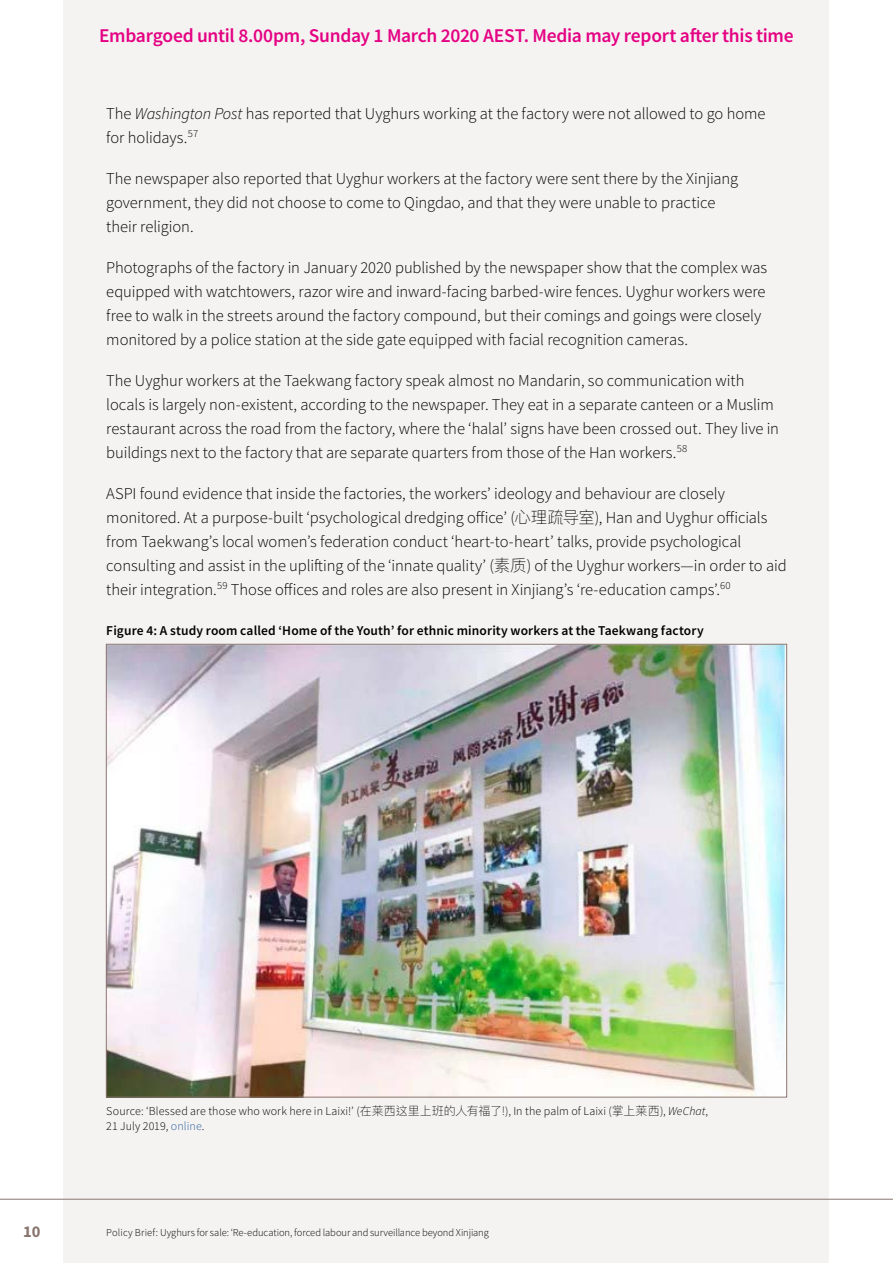
<style>
.page{position:relative;width:893px;height:1263px;background:#fff}
.page>*{position:absolute;margin:0;border:0;box-sizing:border-box;transform-origin:0 0}
.t1{font:600 19.5px "Source Sans Pro";letter-spacing:-.015em;color:#e40183}
.Text{font:300 16.5px/24px "Source Sans Pro";letter-spacing:-.005em;color:#000}
.t2{font:700 16.5px "Source Sans Pro";color:#89766f}
.Figure_Title{font:600 13.5px "Source Sans Pro";letter-spacing:.01em;color:#000}
.Source_Figure_n_Tabl{font:300 12px/15px "Source Sans Pro";letter-spacing:.01em;color:#000}
.t3{font:300 10.5px "Source Sans Pro";letter-spacing:-.005em;color:#000}
.s1{font-style:italic}
.s2{font-family:"Ping Fang TC";font-weight:100}
.s3{color:#285c9c}
</style>
<div class="page">
<div style="left:64px;top:0;width:765px;height:1263px;background:#f5f3f2"></div>
<img style="left:108px;top:646px;width:677px;height:449px">
<hr style="left:0;top:1199px;width:893px;height:1px;background:#89766f">
<p class="t1" style="left:99px;top:23px;width:696px">Embargoed until 8.00pm, Sunday 1 March 2020 AEST. Media may report after this time</p>
<p class="Text" style="left:106px;top:101px;width:661px">The <span class="s1">Washington Post</span> has reported that Uyghurs working at the factory were not allowed to go home for holidays.<sup>57</sup></p>
<p class="Text" style="left:106px;top:166px;width:633px">The newspaper also reported that Uyghur workers at the factory were sent there by the Xinjiang government, they did not choose to come to Qingdao, and that they were unable to practice their religion.</p>
<p class="Text" style="left:106px;top:255px;width:662px">Photographs of the factory in January 2020 published by the newspaper show that the complex was equipped with watchtowers, razor wire and inward-facing barbed-wire fences. Uyghur workers were free to walk in the streets around the factory compound, but their comings and goings were closely monitored by a police station at the side gate equipped with facial recognition cameras.</p>
<p class="Text" style="left:106px;top:368px;width:674px">The Uyghur workers at the Taekwang factory speak almost no Mandarin, so communication with locals is largely non-existent, according to the newspaper. They eat in a separate canteen or a Muslim restaurant across the road from the factory, where the ‘halal’ signs have been crossed out. They live in buildings next to the factory that are separate quarters from those of the Han workers.<sup>58</sup></p>
<p class="Text" style="left:106px;top:481px;width:682px">ASPI found evidence that inside the factories, the workers’ ideology and behaviour are closely monitored. At a purpose-built ‘psychological dredging office’ (<span class="s2">心理疏导室</span>), Han and Uyghur officials from Taekwang’s local women’s federation conduct ‘heart-to-heart’ talks, provide psychological consulting and assist in the uplifting of the ‘innate quality’ (<span class="s2">素质</span>) of the Uyghur workers—in order to aid their integration.<sup>59</sup> Those offices and roles are also present in Xinjiang’s ‘re-education camps’.<sup>60</sup></p>
<p class="Figure_Title" style="left:106px;top:622px;width:599px">Figure 4: A study room called ‘Home of the Youth’ for ethnic minority workers at the Taekwang factory</p>
<p class="Source_Figure_n_Tabl" style="left:106px;top:1104px;width:603px">Source: ‘Blessed are those who work here in Laixi!’ (<span class="s2">在莱西这里上班的人有福了!</span>), In the palm of Laixi (<span class="s2">掌上莱西</span>), <span class="s1">WeChat</span>,<br>21 July 2019, <span class="s3">online</span>.</p>
<p class="t2" style="left:23px;top:1221px;width:19px">10</p>
<p class="t3" style="left:106px;top:1226px;width:384px">Policy Brief: Uyghurs for sale: ‘Re-education, forced labour and surveillance beyond Xinjiang</p>
</div>
